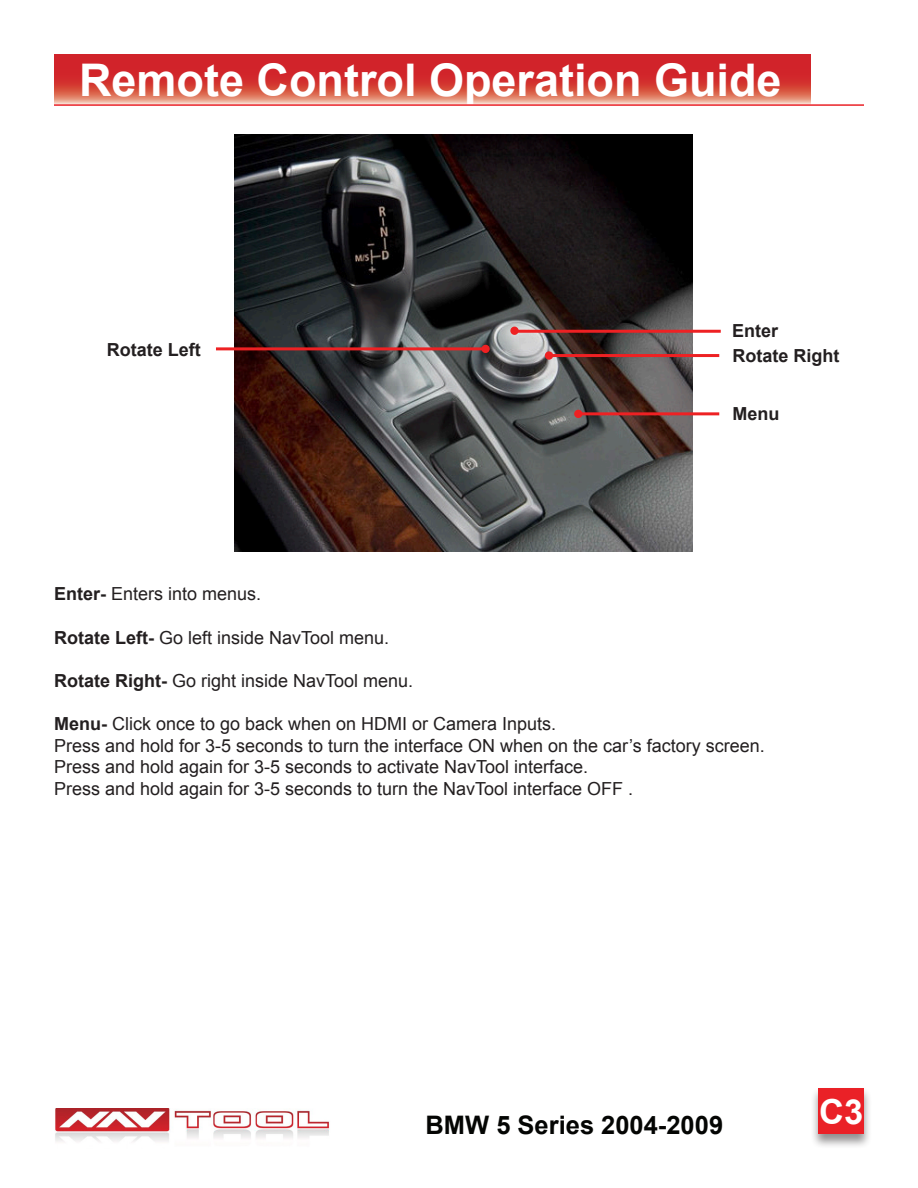
<style>
.page{position:relative;width:918px;height:1188px;background:#fff}
.page>*{position:absolute;margin:0;border:0;box-sizing:border-box;transform-origin:0 0}
.t1{font:700 45px "Arial";color:#fff}
.t2{font:700 36px "Arial";color:#fff}
.t3{font:700 34.5px "Arial";color:#fff}
.t4{font:700 25.5px "Arial";color:#040503}
.Paragraph_Style_1{font:18px "Arial";color:#231f20}
.Paragraph_Style_1-2{font:700 18px "Arial";color:#231f20}
.s1{font-weight:700}
</style>
<div class="page">
<img style="left:55px;top:1108px;width:275px;height:34px">
<div style="left:810px;top:1087px;width:62px;height:62px;background:#231f20;opacity:.5"></div>
<img style="left:234px;top:135px;width:458px;height:417px">
<svg style="left:54px;top:54px;width:757px;height:50px;background:#d74540"></svg>
<div style="left:545px;top:351px;width:8px;height:9px;background:#ee2123;border-radius:50%"></div>
<hr style="left:549px;top:354px;width:170px;height:3px;background:#ee2123">
<div style="left:481px;top:345px;width:9px;height:8px;background:#ee2123;border-radius:50%"></div>
<hr style="left:216px;top:347px;width:270px;height:3px;background:#ee2123">
<hr style="left:515px;top:330px;width:206px;height:3px;background:#ee2123">
<div style="left:510px;top:327px;width:9px;height:8px;background:#ee2123;border-radius:50%"></div>
<div style="left:574px;top:410px;width:8px;height:8px;background:#ee2123;border-radius:50%"></div>
<hr style="left:578px;top:412px;width:141px;height:3px;background:#ee2123">
<hr style="left:54px;top:104px;width:810px;height:2px;background:#ea2127">
<div style="left:818px;top:1088px;width:46px;height:46px;background:#ea2127"></div>
<p class="t1" style="left:79px;top:50px;width:704px">Remote Control Operation Guide</p>
<p class="Paragraph_Style_1-2" style="left:732px;top:319px;width:48px">Enter</p>
<p class="Paragraph_Style_1-2" style="left:107px;top:338px;width:95px">Rotate Left</p>
<p class="Paragraph_Style_1-2" style="left:732px;top:344px;width:108px">Rotate Right</p>
<p class="Paragraph_Style_1-2" style="left:732px;top:402px;width:48px">Menu</p>
<p class="Paragraph_Style_1" style="left:54px;top:582px;width:209px"><span class="s1">Enter-</span> Enters into menus.</p>
<p class="Paragraph_Style_1" style="left:54px;top:626px;width:337px"><span class="s1">Rotate Left-</span> Go left inside NavTool menu.</p>
<p class="Paragraph_Style_1" style="left:54px;top:669px;width:361px"><span class="s1">Rotate Right-</span> Go right inside NavTool menu.</p>
<p class="Paragraph_Style_1" style="left:54px;top:712px;width:504px"><span class="s1">Menu-</span> Click once to go back when on HDMI or Camera Inputs.</p>
<p class="Paragraph_Style_1" style="left:54px;top:734px;width:712px">Press and hold for 3-5 seconds to turn the interface ON when on the car’s factory screen.</p>
<p class="Paragraph_Style_1" style="left:54px;top:755px;width:536px">Press and hold again for 3-5 seconds to activate NavTool interface.</p>
<p class="Paragraph_Style_1" style="left:54px;top:777px;width:581px">Press and hold again for 3-5 seconds to turn the NavTool interface OFF .</p>
<h3 class="t4" style="left:426px;top:1108px;width:299px">BMW 5 Series 2004-2009</h3>
<h2 class="t2" style="left:821px;top:1088px;width:42px">28</h2>
<p class="t3" style="left:819px;top:1089px;width:46px">C3</p>
</div>
